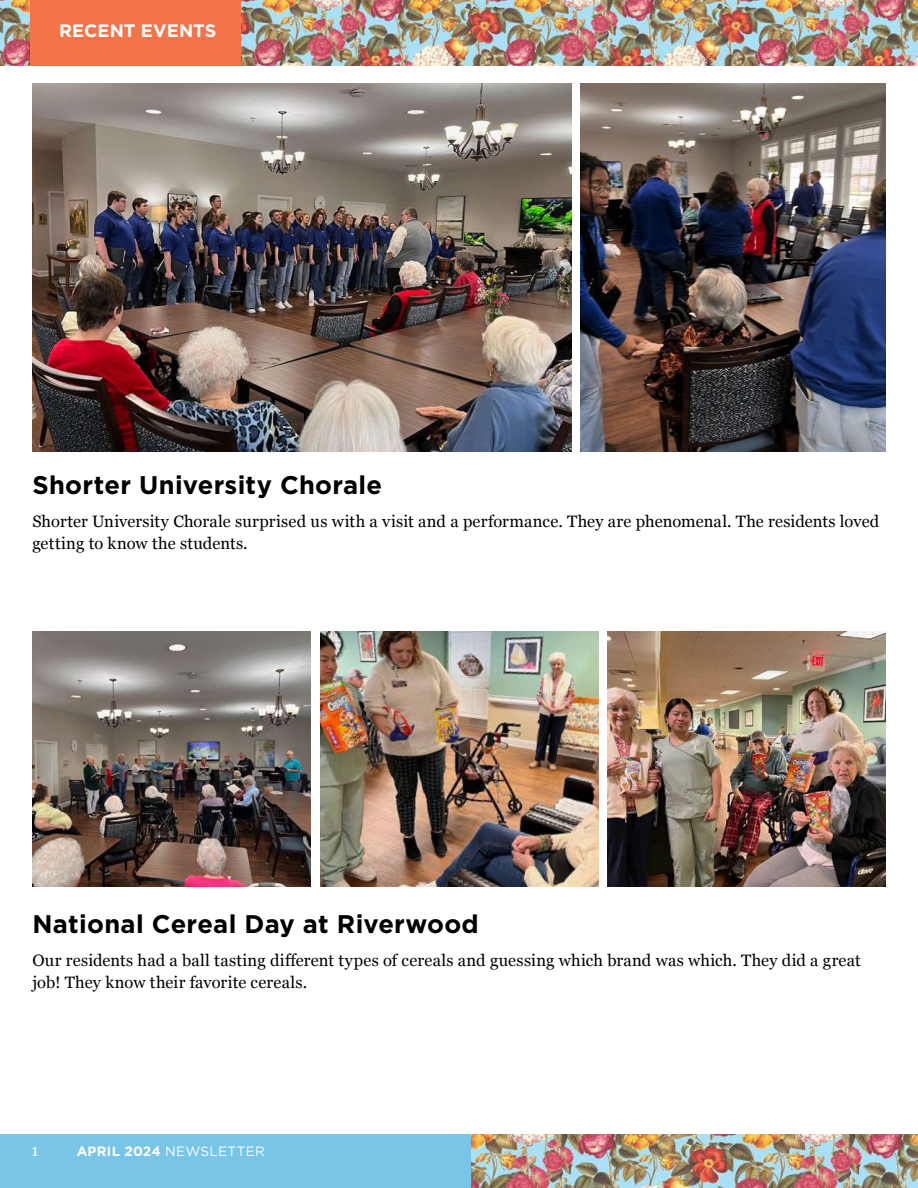
<style>
.page{position:relative;width:918px;height:1188px;background:#fff}
.page>*{position:absolute;margin:0;border:0;box-sizing:border-box;transform-origin:0 0}
.t1{font:700 25.5px "Gotham";letter-spacing:.01em;color:#000}
.t2{font:700 18px "Gotham";color:#fff}
.t3{font:16.5px/21.3px "Georgia";letter-spacing:.01em;color:#000}
.t4{font:16.5px "Georgia";color:#fff}
.t5{font:13.5px "Gotham";letter-spacing:.025em;color:#fff}
.s1{font-weight:700}
</style>
<div class="page">
<img style="left:471px;top:1135px;width:447px;height:53px">
<div style="left:0;top:1135px;width:471px;height:53px;background:#78c5e7"></div>
<img style="left:0;top:0;width:918px;height:65px">
<div style="left:30px;top:0;width:211px;height:65px;background:#f37448"></div>
<img style="left:32px;top:83px;width:540px;height:368px">
<img style="left:581px;top:83px;width:305px;height:368px">
<img style="left:32px;top:632px;width:278px;height:255px">
<img style="left:320px;top:632px;width:278px;height:255px">
<img style="left:608px;top:632px;width:278px;height:255px">
<p class="t2" style="left:59px;top:19px;width:159px">RECENT EVENTS</p>
<h1 class="t1" style="left:32px;top:468px;width:351px">Shorter University Chorale</h1>
<p class="t3" style="left:32px;top:510px;width:848px">Shorter University Chorale surprised us with a visit and a performance. They are phenomenal. The residents loved getting to know the students.</p>
<h1 class="t1" style="left:32px;top:907px;width:448px">National Cereal Day at Riverwood</h1>
<p class="t3" style="left:32px;top:949px;width:830px">Our residents had a ball tasting different types of cereals and guessing which brand was which. They did a great job! They know their favorite cereals.</p>
<p class="t4" style="left:32px;top:1138px;width:9px">1</p>
<p class="t5" style="left:77px;top:1142px;width:190px"><span class="s1">APRIL 2024</span> NEWSLETTER</p>
</div>
